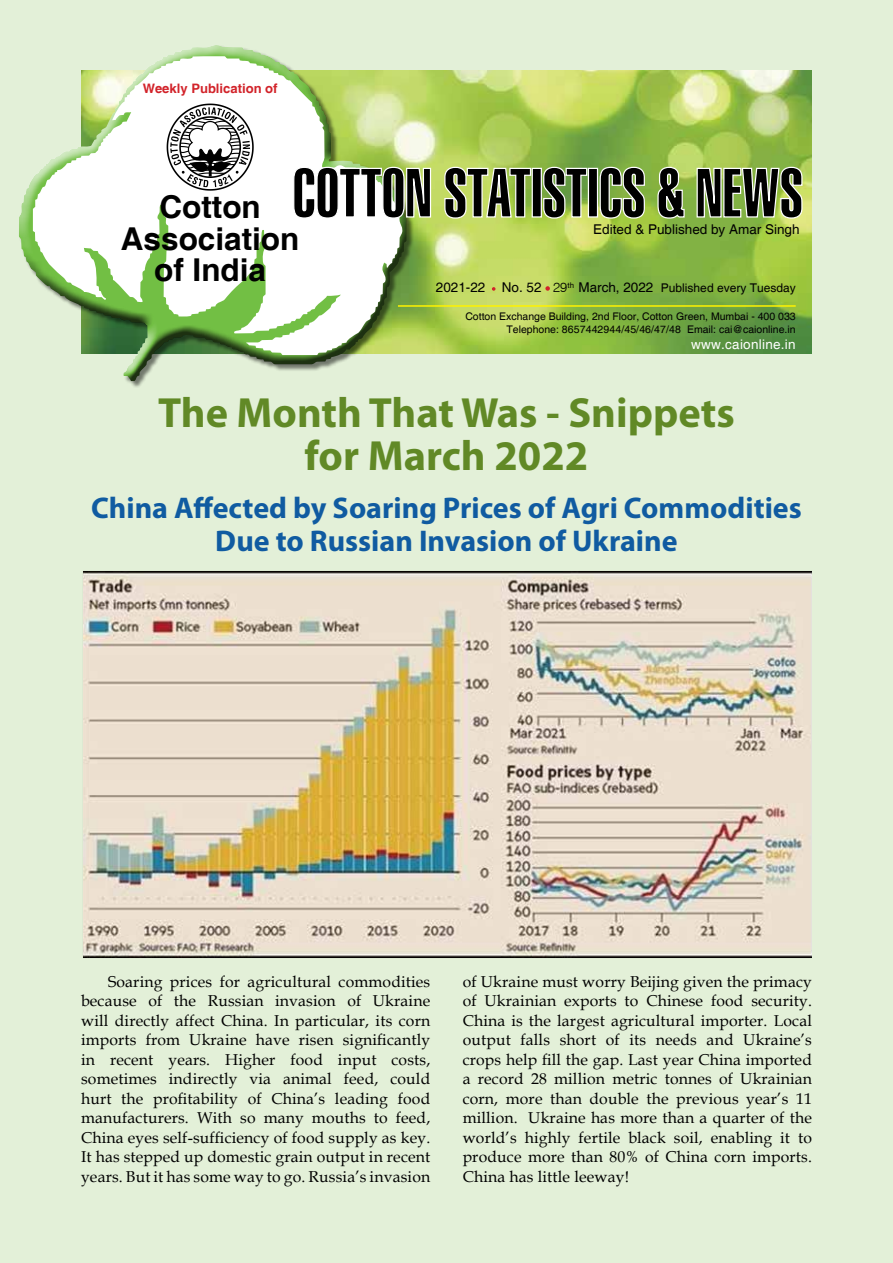
<style>
.page{position:relative;width:893px;height:1263px;background:#e3f0d8}
.page>*{position:absolute;margin:0;border:0;box-sizing:border-box;transform-origin:0 0}
.t1{font:700 42.3px/42.3px "Myriad Pro";color:#618926;text-align:center}
.t2{font:700 31.5px/31.5px "Helvetica";color:#000;text-align:center}
.t3{font:700 30px/33px "Myriad Pro";color:#105ba1;text-align:center}
.t4{font:15.75px/19.5px "Book Antiqua";letter-spacing:.01em;color:#000;text-align:justify}
.t5{font:13.5px "Helvetica";color:#000}
.t6{font:13.5px "Helvetica";letter-spacing:.02em;color:#fff}
.t7{font:700 13.05px "Helvetica";color:#d2232a}
.t8{font:10.5px/12.6px "Helvetica";color:#000;text-align:right}
.s1{font-family:"Swiss 721 BT";font-weight:300}
.s2{font-size:12px}
</style>
<div class="page">
<img style="left:414px;top:70px;width:398px;height:284px">
<div style="left:19px;top:45px;width:395px;height:343px;background:#000;opacity:.5"></div>
<div style="left:17px;top:44px;width:387px;height:338px;background:#fff;opacity:.75"></div>
<div style="left:18px;top:81px;width:389px;height:301px;background:#000;opacity:.75"></div>
<svg style="left:33px;top:56px;width:370px;height:299px;background:#d5e5c5"></svg>
<svg style="left:492px;top:287px;width:3px;height:4px"></svg>
<svg style="left:545px;top:286px;width:5px;height:5px"></svg>
<svg style="left:167px;top:104px;width:87px;height:87px;background:#b2b2b2"></svg>
<svg style="left:293px;top:146px;width:510px;height:73px;background:#778856"></svg>
<hr style="left:398px;top:305px;width:398px;height:2px;background:#fff200">
<img style="left:83px;top:571px;width:729px;height:387px">
<p class="t7" style="left:143px;top:80px;width:136px">Weekly Publication of</p>
<h2 class="t2" style="left:121px;top:193px;width:180px">Cotton<br>Association of India</h2>
<p class="t5" style="left:593px;top:222px;width:208px">Edited &amp; Published by Amar Singh</p>
<p class="t5" style="left:436px;top:280px;width:361px">2021-22 No. 52 <span class="s1">29</span><sup>th</sup> March, 2022 <span class="s2">Published every Tuesday</span></p>
<p class="t8" style="left:465px;top:310px;width:332px">Cotton Exchange Building, 2nd Floor, Cotton Green, Mumbai - 400 033<br>Telephone: 8657442944/45/46/47/48 Email: cai@caionline.in</p>
<p class="t6" style="left:691px;top:336px;width:106px">www.caionline.in</p>
<h1 class="t1" style="left:158px;top:391px;width:578px">The Month That Was - Snippets for March 2022</h1>
<h3 class="t3" style="left:91px;top:490px;width:712px">China Affected by Soaring Prices of Agri Commodities<br>Due to Russian Invasion of Ukraine</h3>
<p class="t4" style="left:81px;top:971px;width:351px;text-indent:27px">Soaring prices for agricultural commodities because of the Russian invasion of Ukraine will directly affect China. In particular, its corn imports from Ukraine have risen significantly in recent years. Higher food input costs, sometimes indirectly via animal feed, could hurt the profitability of China’s leading food manufacturers. With so many mouths to feed, China eyes self-sufficiency of food supply as key.<br>It has stepped up domestic grain output in recent years. But it has some way to go. Russia’s invasion</p>
<p class="t4" style="left:463px;top:971px;width:351px">of Ukraine must worry Beijing given the primacy of Ukrainian exports to Chinese food security.<br>China is the largest agricultural importer. Local output falls short of its needs and Ukraine’s crops help fill the gap. Last year China imported a record 28 million metric tonnes of Ukrainian corn, more than double the previous year’s 11 million. Ukraine has more than a quarter of the world’s highly fertile black soil, enabling it to produce more than 80% of China corn imports.<br>China has little leeway!</p>
</div>
